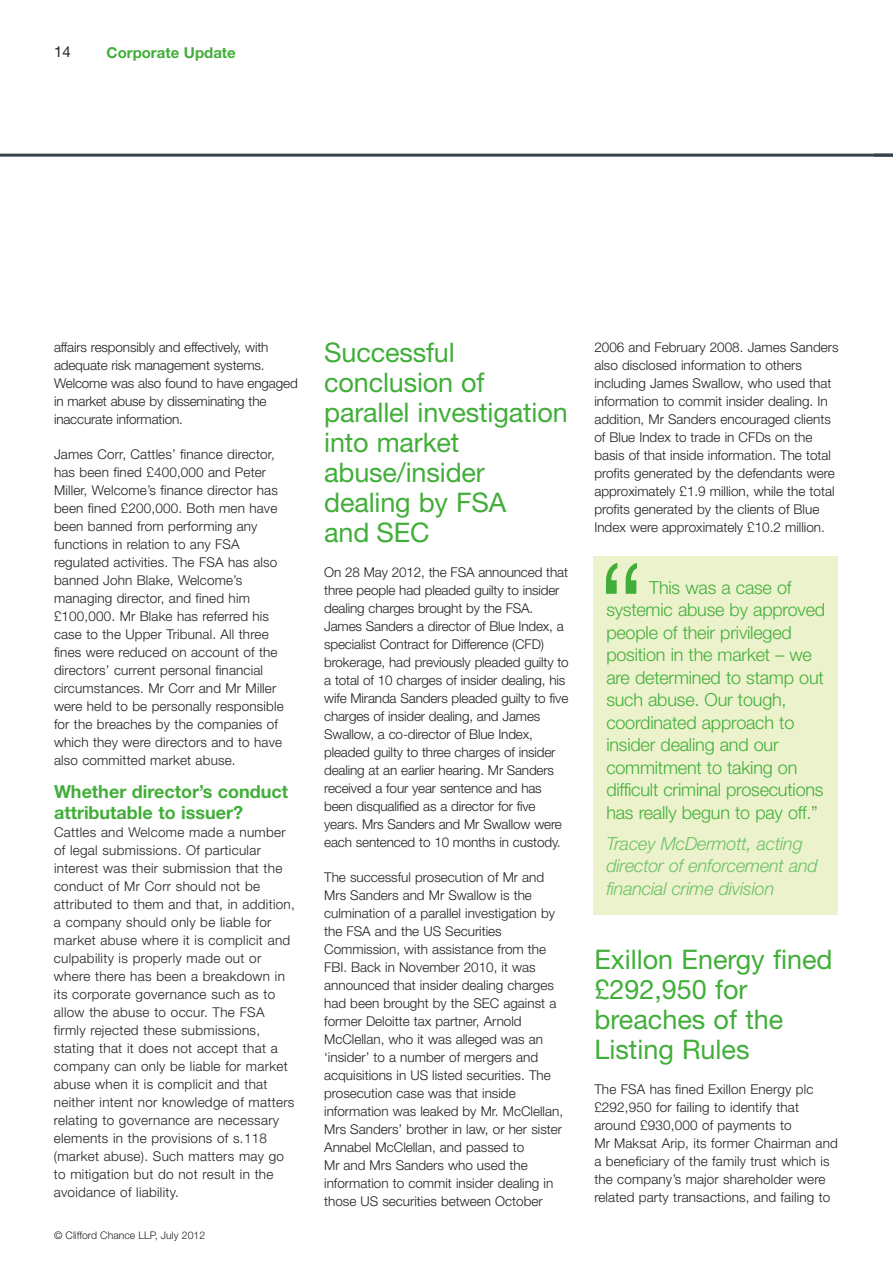
<style>
.page{position:relative;width:893px;height:1263px;background:#fff}
.page>*{position:absolute;margin:0;border:0;box-sizing:border-box;transform-origin:0 0}
.t1{font:300 127.5px "Helvetica Neue LT";color:#41ae39}
.t2{font:27px/30px "Helvetica Neue LT";letter-spacing:-.005em;color:#41ae39}
.t3{font:300 18px/22.5px "Helvetica Neue LT";letter-spacing:-.01em;color:#41ae39}
.t4{font:italic 300 18px/22.5px "Helvetica Neue LT";letter-spacing:-.01em;color:#6bc067}
.t5{font:700 18px/21.6px "Helvetica Neue LT";color:#41ae39}
.t6{font:700 15px "Helvetica Neue LT";color:#41ae39}
.t7{font:15px "Helvetica Neue LT";color:#231f20}
.t8{font:300 13.5px/18px "Helvetica Neue LT";color:#231f20}
.t9{font:300 13.5px/18px "Helvetica Neue LT";letter-spacing:.02em;color:#231f20}
.t10{font:300 10.5px "Helvetica Neue LT";color:#231f20}
</style>
<div class="page">
<div style="left:593px;top:557px;width:245px;height:358px;background:#ecf3cc"></div>
<hr style="left:0;top:154px;width:893px;height:3px;background:#35424a">
<p class="t7" style="left:54px;top:47px;width:18px">14</p>
<p class="t6" style="left:107px;top:47px;width:131px">Corporate Update</p>
<p class="t8" style="left:54px;top:340px;width:245px">affairs responsibly and effectively, with adequate risk management systems.<br>Welcome was also found to have engaged in market abuse by disseminating the inaccurate information.</p>
<p class="t8" style="left:54px;top:447px;width:231px">James Corr, Cattles’ finance director, has been fined £400,000 and Peter Miller, Welcome’s finance director has been fined £200,000. Both men have been banned from performing any functions in relation to any FSA regulated activities. The FSA has also banned John Blake, Welcome’s managing director, and fined him £100,000. Mr Blake has referred his case to the Upper Tribunal. All three fines were reduced on account of the directors’ current personal financial circumstances. Mr Corr and Mr Miller were held to be personally responsible for the breaches by the companies of which they were directors and to have also committed market abuse.</p>
<h3 class="t5" style="left:54px;top:782px;width:236px">Whether director’s conduct attributable to issuer?</h3>
<p class="t9" style="left:54px;top:825px;width:243px">Cattles and Welcome made a number of legal submissions. Of particular interest was their submission that the conduct of Mr Corr should not be attributed to them and that, in addition, a company should only be liable for market abuse where it is complicit and culpability is properly made out or where there has been a breakdown in its corporate governance such as to allow the abuse to occur. The FSA firmly rejected these submissions, stating that it does not accept that a company can only be liable for market abuse when it is complicit and that neither intent nor knowledge of matters relating to governance are necessary elements in the provisions of s.118 (market abuse). Such matters may go to mitigation but do not result in the avoidance of liability.</p>
<p class="t10" style="left:54px;top:1231px;width:153px">© Clifford Chance LLP, July 2012</p>
<h2 class="t2" style="left:324px;top:340px;width:245px">Successful conclusion of parallel investigation into market abuse/insider dealing by FSA<br>and SEC</h2>
<p class="t8" style="left:324px;top:564px;width:246px">On 28 May 2012, the FSA announced that three people had pleaded guilty to insider dealing charges brought by the FSA.<br>James Sanders a director of Blue Index, a specialist Contract for Difference (CFD) brokerage, had previously pleaded guilty to a total of 10 charges of insider dealing, his wife Miranda Sanders pleaded guilty to five charges of insider dealing, and James Swallow, a co-director of Blue Index, pleaded guilty to three charges of insider dealing at an earlier hearing. Mr Sanders received a four year sentence and has been disqualified as a director for five years. Mrs Sanders and Mr Swallow were each sentenced to 10 months in custody.</p>
<p class="t8" style="left:324px;top:869px;width:240px">The successful prosecution of Mr and Mrs Sanders and Mr Swallow is the culmination of a parallel investigation by the FSA and the US Securities Commission, with assistance from the FBI. Back in November 2010, it was announced that insider dealing charges had been brought by the SEC against a former Deloitte tax partner, Arnold McClellan, who it was alleged was an ‘insider’ to a number of mergers and acquisitions in US listed securities. The prosecution case was that inside information was leaked by Mr. McClellan, Mrs Sanders’ brother in law, or her sister Annabel McClellan, and passed to<br>Mr and Mrs Sanders who used the information to commit insider dealing in those US securities between October</p>
<p class="t8" style="left:594px;top:340px;width:246px">2006 and February 2008. James Sanders also disclosed information to others including James Swallow, who used that information to commit insider dealing. In addition, Mr Sanders encouraged clients of Blue Index to trade in CFDs on the basis of that inside information. The total profits generated by the defendants were approximately £1.9 million, while the total profits generated by the clients of Blue Index were approximately £10.2 million.</p>
<h1 class="t1" style="left:598px;top:563px;width:49px">“</h1>
<p class="t3" style="left:606px;top:578px;width:220px;text-indent:43px">This was a case of systemic abuse by approved people of their privileged position in the market – we are determined to stamp out such abuse. Our tough, coordinated approach to insider dealing and our commitment to taking on difficult criminal prosecutions has really begun to pay off.”</p>
<h3 class="t4" style="left:606px;top:834px;width:213px">Tracey McDermott, acting director of enforcement and financial crime division</h3>
<h2 class="t2" style="left:594px;top:947px;width:240px">Exillon Energy fined £292,950 for breaches of the<br>Listing Rules</h2>
<p class="t8" style="left:594px;top:1082px;width:245px">The FSA has fined Exillon Energy plc £292,950 for failing to identify that around £930,000 of payments to<br>Mr Maksat Arip, its former Chairman and a beneficiary of the family trust which is the company’s major shareholder were related party transactions, and failing to</p>
</div>
